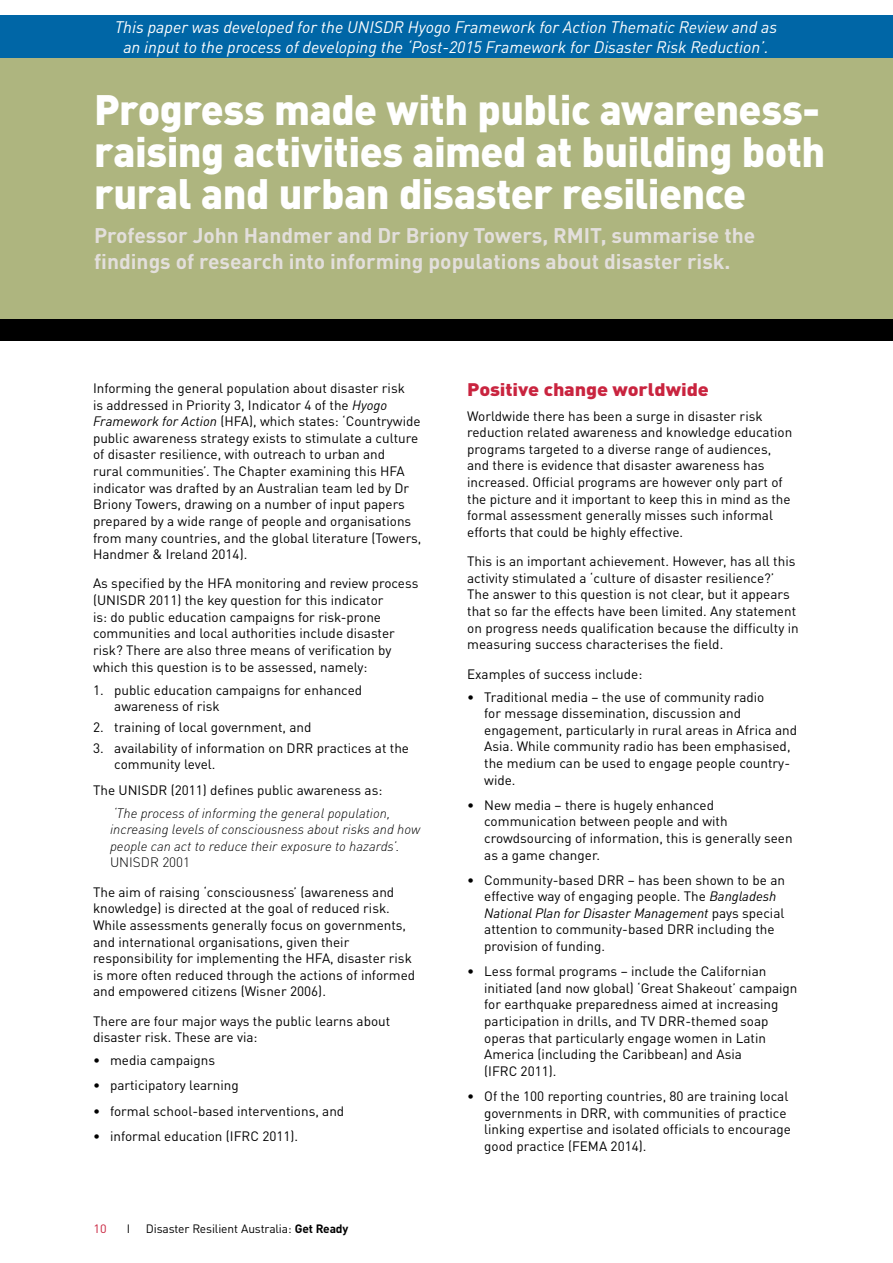
<style>
.page{position:relative;width:893px;height:1263px;background:#fff}
.page>*{position:absolute;margin:0;border:0;box-sizing:border-box;transform-origin:0 0}
.Heading_1{font:900 42px/42px "DINOT";letter-spacing:-.01em;color:#fff}
.ArticleBlurb{font:700 21px/25.8px "DINOT";color:#e3dfdc}
.Heading_2{font:900 18px "DINOT";letter-spacing:-.005em;color:#c9243f;scale:1.1 1}
.Blueband_SentenceCas{font:italic 16.5px/19.8px "DINOT";color:#fff;text-align:center}
.NormalBeforeBullet{font:13.5px/16.6px "DINOT";color:#000}
.t1{font:italic 300 13.5px/16.6px "DINOT";color:#000}
.t2{font:12px "DINOT";letter-spacing:-.01em;color:#000}
.t3{font:12px "DINOT";color:#c9243f;scale:1.05 1}
.s1{font-style:italic}
.s2{font-style:normal}
.s3{font-weight:700}
</style>
<div class="page">
<div style="left:0;top:319px;width:893px;height:21px;background:#000"></div>
<div style="left:0;top:43px;width:893px;height:276px;background:#aeb57f"></div>
<div style="left:0;top:15px;width:892px;height:43px;background:#0066a6"></div>
<p class="Blueband_SentenceCas" style="left:115px;top:17px;width:664px">This paper was developed for the UNISDR Hyogo Framework for Action Thematic Review and as an input to the process of developing the ‘Post-2015 Framework for Disaster Risk Reduction’.</p>
<h1 class="Heading_1" style="left:94px;top:87px;width:733px">Progress made with public awareness&shy;raising activities aimed at building both rural and urban disaster resilience</h1>
<p class="ArticleBlurb" style="left:94px;top:222px;width:663px">Professor John Handmer and Dr Briony Towers, RMIT, summarise the findings of research into informing populations about disaster risk.</p>
<p class="NormalBeforeBullet" style="left:93px;top:380px;width:330px">Informing the general population about disaster risk<br>is addressed in Priority 3, Indicator 4 of the <span class="s1">Hyogo Framework for Action</span> (HFA), which states: ‘Countrywide public awareness strategy exists to stimulate a culture of disaster resilience, with outreach to urban and<br>rural communities’. The Chapter examining this HFA indicator was drafted by an Australian team led by Dr Briony Towers, drawing on a number of input papers prepared by a wide range of people and organisations from many countries, and the global literature (Towers, Handmer &amp; Ireland 2014).</p>
<p class="NormalBeforeBullet" style="left:93px;top:575px;width:327px">As specified by the HFA monitoring and review process (UNISDR 2011) the key question for this indicator<br>is: do public education campaigns for risk-prone communities and local authorities include disaster risk? There are also three means of verification by which this question is to be assessed, namely:</p>
<p class="NormalBeforeBullet" style="left:114px;top:681px;width:249px;text-indent:-21px">1. public education campaigns for enhanced awareness of risk</p>
<p class="NormalBeforeBullet" style="left:93px;top:718px;width:220px">2. training of local government, and</p>
<p class="NormalBeforeBullet" style="left:114px;top:739px;width:296px;text-indent:-21px">3. availability of information on DRR practices at the community level.</p>
<p class="NormalBeforeBullet" style="left:93px;top:781px;width:291px">The UNISDR (2011) defines public awareness as:</p>
<p class="t1" style="left:110px;top:804px;width:312px">‘The process of informing the general population, increasing levels of consciousness about risks and how people can act to reduce their exposure to hazards’.<br><span class="s2">UNISDR 2001</span></p>
<p class="NormalBeforeBullet" style="left:93px;top:883px;width:324px">The aim of raising ‘consciousness’ (awareness and knowledge) is directed at the goal of reduced risk.<br>While assessments generally focus on governments, and international organisations, given their responsibility for implementing the HFA, disaster risk is more often reduced through the actions of informed and empowered citizens (Wisner 2006).</p>
<p class="NormalBeforeBullet" style="left:93px;top:1012px;width:299px">There are four major ways the public learns about disaster risk. These are via:</p>
<p class="NormalBeforeBullet" style="left:93px;top:1052px;width:124px">• media campaigns</p>
<p class="NormalBeforeBullet" style="left:93px;top:1077px;width:147px">• participatory learning</p>
<p class="NormalBeforeBullet" style="left:93px;top:1102px;width:253px">• formal school-based interventions, and</p>
<p class="NormalBeforeBullet" style="left:93px;top:1127px;width:207px">• informal education (IFRC 2011).</p>
<p class="t3" style="left:94px;top:1221px;width:14px">10</p>
<p class="t2" style="left:127px;top:1221px;width:5px">I</p>
<p class="t2" style="left:146px;top:1221px;width:204px">Disaster Resilient Australia: <span class="s3">Get Ready</span></p>
<h2 class="Heading_2" style="left:467px;top:378px;width:221px">Positive change worldwide</h2>
<p class="NormalBeforeBullet" style="left:467px;top:407px;width:327px">Worldwide there has been a surge in disaster risk reduction related awareness and knowledge education programs targeted to a diverse range of audiences, and there is evidence that disaster awareness has increased. Official programs are however only part of the picture and it important to keep this in mind as the formal assessment generally misses such informal efforts that could be highly effective.</p>
<p class="NormalBeforeBullet" style="left:467px;top:553px;width:333px">This is an important achievement. However, has all this activity stimulated a ‘culture of disaster resilience?’ The answer to this question is not clear, but it appears that so far the effects have been limited. Any statement on progress needs qualification because the difficulty in measuring success characterises the field.</p>
<p class="NormalBeforeBullet" style="left:467px;top:665px;width:177px">Examples of success include:</p>
<p class="NormalBeforeBullet" style="left:484px;top:688px;width:314px;text-indent:-17px">• Traditional media – the use of community radio<br>for message dissemination, discussion and engagement, particularly in rural areas in Africa and Asia. While community radio has been emphasised, the medium can be used to engage people country&shy;wide.</p>
<p class="NormalBeforeBullet" style="left:484px;top:796px;width:310px;text-indent:-17px">• New media – there is hugely enhanced communication between people and with crowdsourcing of information, this is generally seen as a game changer.</p>
<p class="NormalBeforeBullet" style="left:484px;top:871px;width:302px;text-indent:-17px">• Community-based DRR – has been shown to be an effective way of engaging people. The <span class="s1">Bangladesh National Plan for Disaster Management</span> pays special attention to community-based DRR including the provision of funding.</p>
<p class="NormalBeforeBullet" style="left:484px;top:963px;width:315px;text-indent:-17px">• Less formal programs – include the Californian initiated (and now global) ‘Great Shakeout’ campaign for earthquake preparedness aimed at increasing participation in drills, and TV DRR-themed soap operas that particularly engage women in Latin America (including the Caribbean) and Asia<br>(IFRC 2011).</p>
<p class="NormalBeforeBullet" style="left:484px;top:1087px;width:308px;text-indent:-17px">• Of the 100 reporting countries, 80 are training local governments in DRR, with communities of practice linking expertise and isolated officials to encourage good practice (FEMA 2014).</p>
</div>
